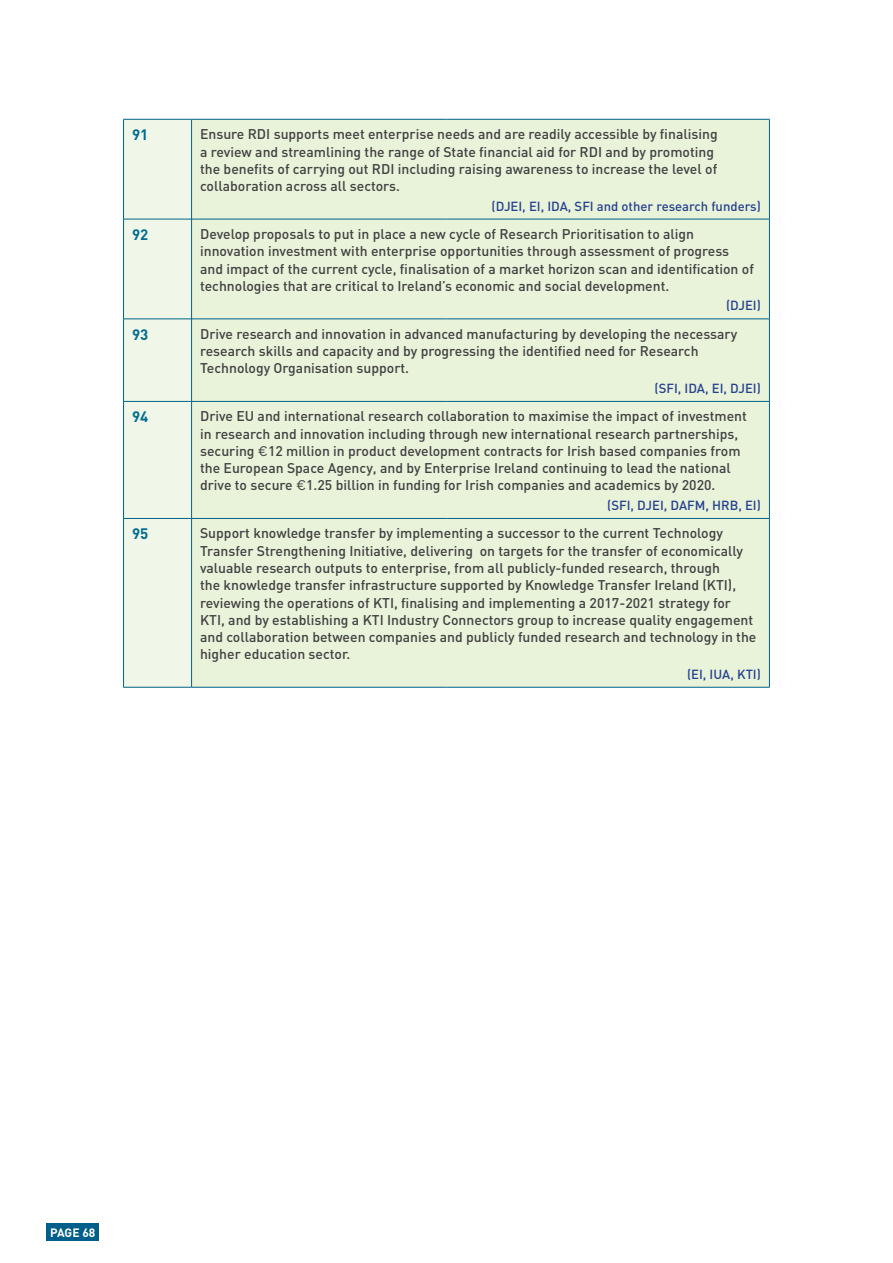
<style>
.page{position:relative;width:893px;height:1263px;background:#fff}
.page>*{position:absolute;margin:0;border:0;box-sizing:border-box;transform-origin:0 0}
.t1{font:700 15px "DIN";color:#006c91}
.t2{font:500 13.95px/17.2px "DIN";color:#414042}
.t3{font:500 13.05px "DIN";color:#25408f}
.t4{font:700 12px "DIN";letter-spacing:-.005em;color:#fff}
.s1{font-family:"Gotham";font-weight:400}
</style>
<div class="page">
<div style="left:46px;top:1224px;width:53px;height:17px;background:#005e8b"></div>
<div style="left:124px;top:120px;width:67px;height:567px;background:#f1f7e8"></div>
<div style="left:192px;top:120px;width:577px;height:567px;background:#e9f3da"></div>
<hr style="left:123px;top:119px;width:69px;height:1px;background:#006289">
<hr style="left:192px;top:119px;width:254px;height:1px;background:#006289">
<hr style="left:446px;top:119px;width:324px;height:1px;background:#006289">
<hr style="left:123px;top:219px;width:68px;height:1px;background:#006289">
<hr style="left:192px;top:219px;width:254px;height:1px;background:#006289">
<hr style="left:446px;top:219px;width:324px;height:1px;background:#006289">
<hr style="left:123px;top:319px;width:68px;height:1px;background:#006289">
<hr style="left:192px;top:319px;width:254px;height:1px;background:#006289">
<hr style="left:446px;top:319px;width:324px;height:1px;background:#006289">
<hr style="left:123px;top:401px;width:68px;height:1px;background:#006289">
<hr style="left:192px;top:401px;width:254px;height:1px;background:#006289">
<hr style="left:446px;top:401px;width:324px;height:1px;background:#006289">
<hr style="left:123px;top:518px;width:68px;height:1px;background:#006289">
<hr style="left:192px;top:518px;width:254px;height:1px;background:#006289">
<hr style="left:446px;top:518px;width:324px;height:1px;background:#006289">
<hr style="left:123px;top:120px;width:1px;height:99px;background:#006289">
<hr style="left:123px;top:219px;width:1px;height:100px;background:#006289">
<hr style="left:123px;top:319px;width:1px;height:82px;background:#006289">
<hr style="left:123px;top:402px;width:1px;height:116px;background:#006289">
<hr style="left:123px;top:519px;width:1px;height:168px;background:#006289">
<hr style="left:123px;top:687px;width:69px;height:1px;background:#006289">
<hr style="left:191px;top:120px;width:1px;height:99px;background:#006289">
<hr style="left:191px;top:219px;width:1px;height:100px;background:#006289">
<hr style="left:191px;top:319px;width:1px;height:82px;background:#006289">
<hr style="left:191px;top:401px;width:1px;height:117px;background:#006289">
<hr style="left:191px;top:518px;width:1px;height:169px;background:#006289">
<hr style="left:769px;top:120px;width:1px;height:99px;background:#006289">
<hr style="left:769px;top:219px;width:1px;height:100px;background:#006289">
<hr style="left:769px;top:319px;width:1px;height:82px;background:#006289">
<hr style="left:769px;top:402px;width:1px;height:116px;background:#006289">
<hr style="left:769px;top:519px;width:1px;height:168px;background:#006289">
<hr style="left:192px;top:687px;width:254px;height:1px;background:#006289">
<hr style="left:446px;top:687px;width:324px;height:1px;background:#006289">
<p class="t1" style="left:132px;top:125px;width:18px">91</p>
<p class="t2" style="left:200px;top:125px;width:519px">Ensure RDI supports meet enterprise needs and are readily accessible by finalising a review and streamlining the range of State financial aid for RDI and by promoting the benefits of carrying out RDI including raising awareness to increase the level of collaboration across all sectors.</p>
<p class="t3" style="left:492px;top:198px;width:271px">(DJEI, EI, IDA, SFI and other research funders)</p>
<p class="t1" style="left:132px;top:225px;width:18px">92</p>
<p class="t2" style="left:200px;top:225px;width:555px">Develop proposals to put in place a new cycle of Research Prioritisation to align innovation investment with enterprise opportunities through assessment of progress and impact of the current cycle, finalisation of a market horizon scan and identification of technologies that are critical to Ireland’s economic and social development.</p>
<p class="t3" style="left:726px;top:297px;width:36px">(DJEI)</p>
<p class="t1" style="left:132px;top:325px;width:18px">93</p>
<p class="t2" style="left:200px;top:325px;width:539px">Drive research and innovation in advanced manufacturing by developing the necessary research skills and capacity and by progressing the identified need for Research<br>Technology Organisation support.</p>
<p class="t3" style="left:655px;top:380px;width:108px">(SFI, IDA, EI, DJEI)</p>
<p class="t1" style="left:132px;top:407px;width:18px">94</p>
<p class="t2" style="left:200px;top:407px;width:548px">Drive EU and international research collaboration to maximise the impact of investment in research and innovation including through new international research partnerships, securing <span class="s1">€</span>12 million in product development contracts for Irish based companies from the European Space Agency, and by Enterprise Ireland continuing to lead the national drive to secure <span class="s1">€</span>1.25 billion in funding for Irish companies and academics by 2020.</p>
<p class="t3" style="left:607px;top:497px;width:155px">(SFI, DJEI, DAFM, HRB, EI)</p>
<p class="t1" style="left:132px;top:524px;width:18px">95</p>
<p class="t2" style="left:200px;top:524px;width:558px">Support knowledge transfer by implementing a successor to the current Technology Transfer Strengthening Initiative, delivering on targets for the transfer of economically valuable research outputs to enterprise, from all publicly-funded research, through<br>the knowledge transfer infrastructure supported by Knowledge Transfer Ireland (KTI), reviewing the operations of KTI, finalising and implementing a 2017-2021 strategy for KTI, and by establishing a KTI Industry Connectors group to increase quality engagement and collaboration between companies and publicly funded research and technology in the higher education sector.</p>
<p class="t3" style="left:687px;top:666px;width:75px">(EI, IUA, KTI)</p>
<p class="t4" style="left:50px;top:1224px;width:47px">PAGE 68</p>
</div>
